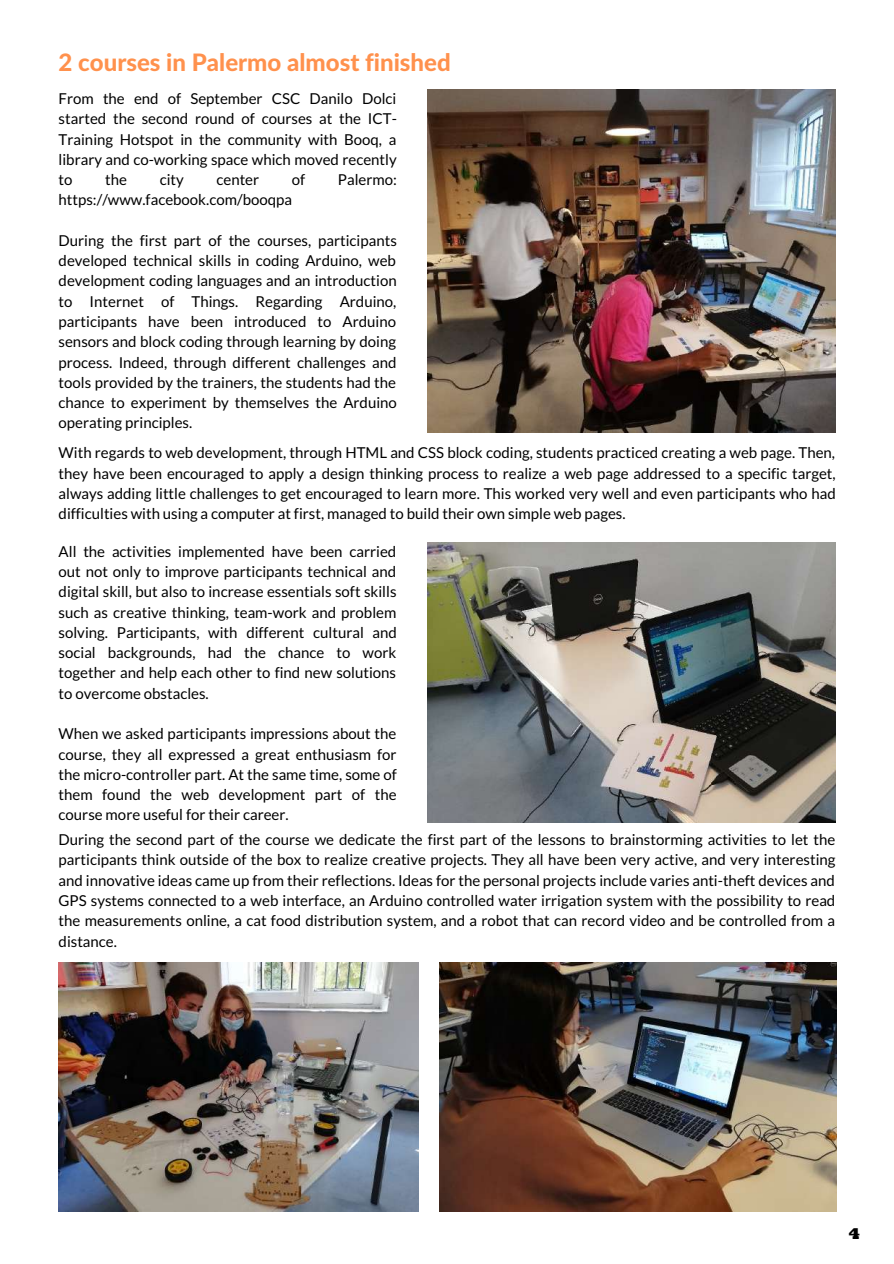
<style>
.page{position:relative;width:894px;height:1264px;background:#fff}
.page>*{position:absolute;margin:0;border:0;box-sizing:border-box;transform-origin:0 0}
.t1{font:800 24px "Lato Latin";color:#ff914d}
.t2{font:15px/20.2px "Lato";color:#000;text-align:justify}
.t3{font:15px "Ultra";color:#000}
</style>
<div class="page">
<img style="left:427px;top:90px;width:408px;height:342px">
<img style="left:427px;top:542px;width:408px;height:281px">
<img style="left:59px;top:962px;width:359px;height:249px">
<img style="left:439px;top:962px;width:397px;height:249px">
<h1 class="t1" style="left:59px;top:51px;width:393px">2 courses in Palermo almost finished</h1>
<p class="t2" style="left:59px;top:88px;width:340px">From the end of September CSC Danilo Dolci started the second round of courses at the ICT-Training Hotspot in the community with Booq, a library and co-working space which moved recently to</p>
<p class="t2" style="left:105px;top:169px;width:23px">the</p>
<p class="t2" style="left:160px;top:169px;width:26px">city</p>
<p class="t2" style="left:216px;top:169px;width:44px">center</p>
<p class="t2" style="left:292px;top:169px;width:15px">of</p>
<p class="t2" style="left:338px;top:169px;width:60px">Palermo:</p>
<p class="t2" style="left:59px;top:189px;width:235px">https://www.facebook.com/booqpa</p>
<p class="t2" style="left:59px;top:230px;width:340px">During the first part of the courses, participants developed technical skills in coding Arduino, web development coding languages and an introduction to Internet of Things. Regarding Arduino, participants have been introduced to Arduino sensors and block coding through learning by doing process. Indeed, through different challenges and tools provided by the trainers, the students had the chance to experiment by themselves the Arduino operating principles.</p>
<p class="t2" style="left:59px;top:442px;width:778px">With regards to web development, through HTML and CSS block coding, students practiced creating a web page. Then, they have been encouraged to apply a design thinking process to realize a web page addressed to a specific target, always adding little challenges to get encouraged to learn more. This worked very well and even participants who had difficulties with using a computer at first, managed to build their own simple web pages.</p>
<p class="t2" style="left:59px;top:541px;width:340px">All the activities implemented have been carried out not only to improve participants technical and digital skill, but also to increase essentials soft skills such as creative thinking, team-work and problem solving. Participants, with different cultural and social backgrounds, had the chance to work together and help each other to find new solutions to overcome obstacles.</p>
<p class="t2" style="left:59px;top:723px;width:340px">When we asked participants impressions about the course, they all expressed a great enthusiasm for the micro-controller part. At the same time, some of them found the web development part of the course more useful for their career.</p>
<p class="t2" style="left:59px;top:829px;width:778px">During the second part of the course we dedicate the first part of the lessons to brainstorming activities to let the participants think outside of the box to realize creative projects. They all have been very active, and very interesting and innovative ideas came up from their reflections. Ideas for the personal projects include varies anti-theft devices and GPS systems connected to a web interface, an Arduino controlled water irrigation system with the possibility to read the measurements online, a cat food distribution system, and a robot that can record video and be controlled from a distance.</p>
<p class="t3" style="left:848px;top:1224px;width:12px">4</p>
</div>
